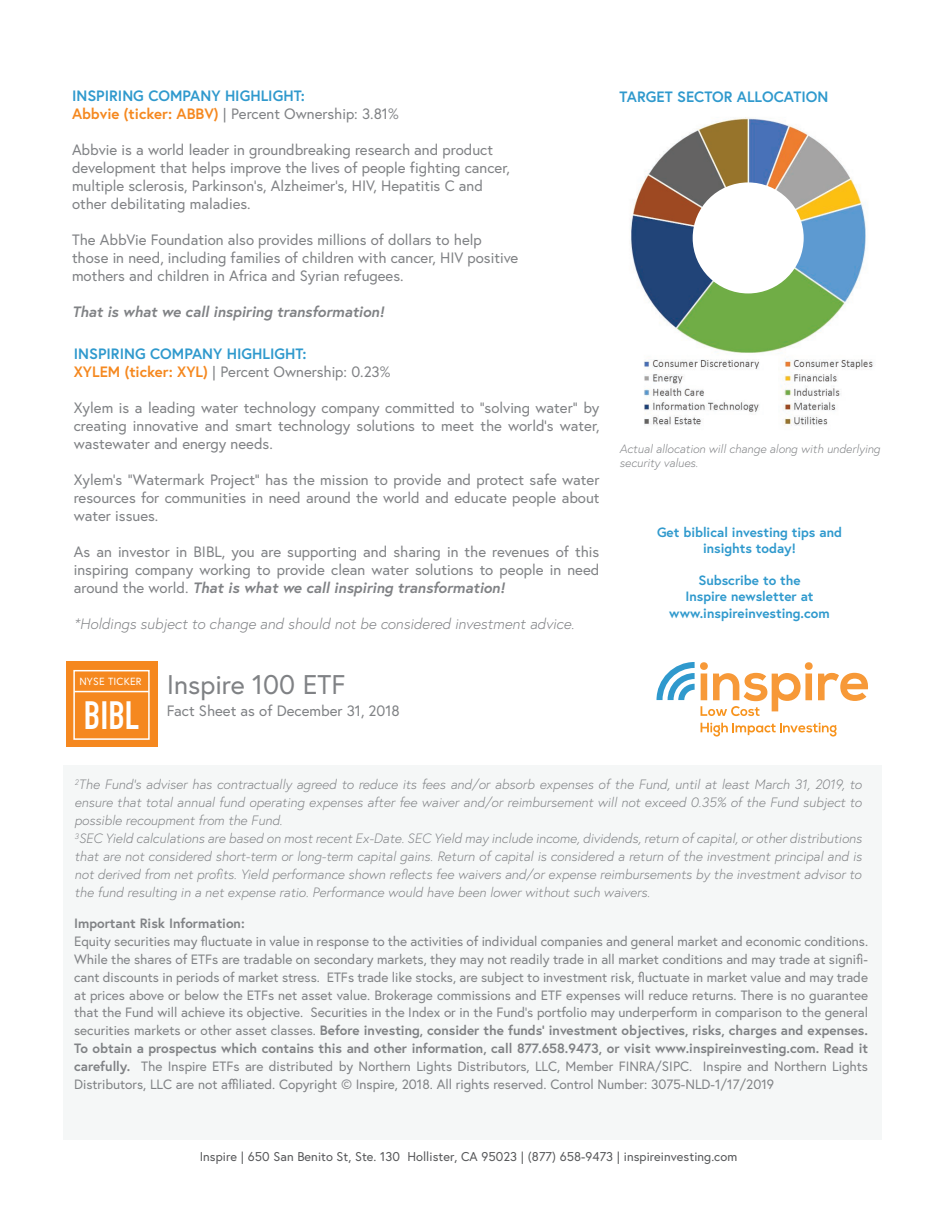
<style>
.page{position:relative;width:945px;height:1215px;background:#fff}
.page>*{position:absolute;margin:0;border:0;box-sizing:border-box;transform-origin:0 0}
.t1{font:700 39px "DIN Condensed";color:#fff}
.t2{font:27px "Europa";color:#808285}
.t3{font:15px/18px "Europa";color:#808285;text-align:justify}
.t4{font:700 15px/18px "Europa";color:#2f99cd}
.t5{font:italic 300 15px "Europa";color:#808285}
.t6{font:italic 700 15px "Europa";color:#808285}
.t7{font:13.5px/18px "Europa";color:#808285;text-align:justify}
.t8{font:italic 300 13.5px/18px "Europa";color:#808285}
.t9{font:700 13.5px/16.2px "Europa";color:#2f99cd;text-align:center}
.t10{font:700 13.5px "Europa";color:#808285}
.t11{font:12.75px "Europa";letter-spacing:.005em;color:#57585a}
.t12{font:italic 300 12px/14.4px "Europa";color:#808285}
.t13{font:10.35px "Europa";letter-spacing:.02em;color:#fff}
.s1{color:#f5881f}
.s2{font-weight:400;color:#808285}
.s3{font-weight:700;font-style:italic}
.s4{font-weight:700}
</style>
<div class="page">
<div style="left:63px;top:766px;width:819px;height:374px;background:#f5f7f7"></div>
<svg style="left:701px;top:722px;width:136px;height:15px"></svg>
<svg style="left:657px;top:662px;width:211px;height:54px"></svg>
<div style="left:66px;top:661px;width:92px;height:86px;background:#f5881f"></div>
<div style="left:73px;top:670px;width:77px;height:70px;border:2px solid #fff"></div>
<hr style="left:74px;top:691px;width:75px;height:1px;background:#fff">
<img style="left:630px;top:117px;width:244px;height:309px">
<div style="left:693px;top:182px;width:111px;height:111px;background:#fff;border-radius:50%"></div>
<p class="t4" style="left:72px;top:87px;width:328px">INSPIRING COMPANY HIGHLIGHT:<br><span class="s1">Abbvie (ticker: ABBV)</span> <span class="s2">| Percent Ownership: 3.81%</span></p>
<p class="t3" style="left:72px;top:141px;width:439px;text-align:left">Abbvie is a world leader in groundbreaking research and product development that helps improve the lives of people fighting cancer, multiple sclerosis, Parkinson’s, Alzheimer's, HIV, Hepatitis C and other debilitating maladies.</p>
<p class="t3" style="left:72px;top:231px;width:448px;text-align:left">The AbbVie Foundation also provides millions of dollars to help those in need, including families of children with cancer, HIV positive mothers and children in Africa and Syrian refugees.</p>
<p class="t6" style="left:72px;top:302px;width:314px">That is what we call inspiring transformation!</p>
<p class="t4" style="left:74px;top:344px;width:318px">INSPIRING COMPANY HIGHLIGHT:<br><span class="s1">XYLEM (ticker: XYL)</span> <span class="s2">| Percent Ownership: 0.23%</span></p>
<p class="t3" style="left:74px;top:398px;width:527px">Xylem is a leading water technology company committed to “solving water” by creating innovative and smart technology solutions to meet the world’s water, wastewater and energy needs.</p>
<p class="t3" style="left:74px;top:470px;width:527px">Xylem’s “Watermark Project” has the mission to provide and protect safe water resources for communities in need around the world and educate people about water issues.</p>
<p class="t3" style="left:74px;top:542px;width:527px">As an investor in BIBL, you are supporting and sharing in the revenues of this inspiring company working to provide clean water solutions to people in need around the world. <span class="s3">That is what we call inspiring transformation!</span></p>
<p class="t5" style="left:74px;top:614px;width:502px">*Holdings subject to change and should not be considered investment advice.</p>
<p class="t13" style="left:79px;top:675px;width:64px">NYSE TICKER</p>
<h1 class="t1" style="left:84px;top:689px;width:57px">BIBL</h1>
<h2 class="t2" style="left:167px;top:667px;width:180px">Inspire 100 ETF</h2>
<p class="t3" style="left:167px;top:702px;width:235px">Fact Sheet as of December 31, 2018</p>
<p class="t4" style="left:620px;top:87px;width:210px">TARGET SECTOR ALLOCATION</p>
<p class="t12" style="left:620px;top:441px;width:262px">Actual allocation will change along with underlying security values.</p>
<p class="t9" style="left:657px;top:523px;width:186px">Get biblical investing tips and insights today!</p>
<p class="t9" style="left:669px;top:572px;width:162px">Subscribe to the<br>Inspire newsletter at www.inspireinvesting.com</p>
<p class="t8" style="left:74px;top:775px;width:789px"><sup>2</sup>The Fund’s adviser has contractually agreed to reduce its fees and/or absorb expenses of the Fund, until at least March 31, 2019, to ensure that total annual fund operating expenses after fee waiver and/or reimbursement will not exceed 0.35% of the Fund subject to possible recoupment from the Fund.<br><sup>3</sup>SEC Yield calculations are based on most recent Ex-Date. SEC Yield may include income, dividends, return of capital, or other distributions that are not considered short-term or long-term capital gains. Return of capital is considered a return of the investment principal and is not derived from net profits. Yield performance shown reflects fee waivers and/or expense reimbursements by the investment advisor to the fund resulting in a net expense ratio. Performance would have been lower without such waivers.</p>
<p class="t10" style="left:74px;top:914px;width:172px">Important Risk Information:</p>
<p class="t7" style="left:74px;top:932px;width:796px">Equity securities may fluctuate in value in response to the activities of individual companies and general market and economic conditions.<br>While the shares of ETFs are tradable on secondary markets, they may not readily trade in all market conditions and may trade at signifi&shy;cant discounts in periods of market stress. ETFs trade like stocks, are subject to investment risk, fluctuate in market value and may trade at prices above or below the ETFs net asset value. Brokerage commissions and ETF expenses will reduce returns. There is no guarantee that the Fund will achieve its objective. Securities in the Index or in the Fund’s portfolio may underperform in comparison to the general securities markets or other asset classes. <span class="s4">Before investing, consider the funds' investment objectives, risks, charges and expenses.<br>To obtain a prospectus which contains this and other information, call 877.658.9473, or visit www.inspireinvesting.com. Read it carefully.</span> The Inspire ETFs are distributed by Northern Lights Distributors, LLC, Member FINRA/SIPC. Inspire and Northern Lights Distributors, LLC are not affiliated. Copyright © Inspire, 2018. All rights reserved. Control Number: 3075-NLD-1/17/2019</p>
<p class="t11" style="left:200px;top:1149px;width:539px">Inspire | 650 San Benito St, Ste. 130 Hollister, CA 95023 | (877) 658-9473 | inspireinvesting.com</p>
</div>
